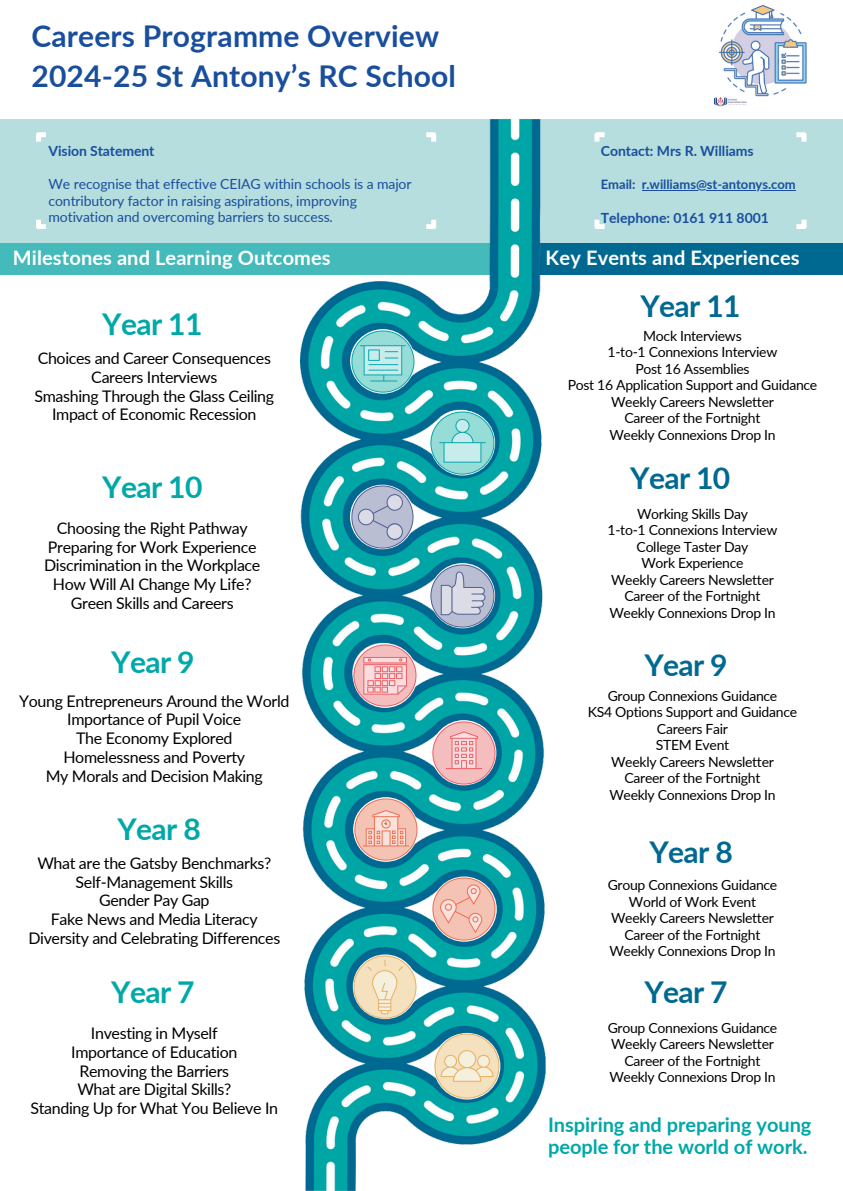
<style>
.page{position:relative;width:843px;height:1191px;background:#fff}
.page>*{position:absolute;margin:0;border:0;box-sizing:border-box;transform-origin:0 0}
.t1{font:700 30px/39.8px "Lato";letter-spacing:.005em;color:#194e9d}
.t2{font:700 30px "Lato";letter-spacing:-.02em;color:#00a8a8}
.t3{font:700 30px "Lato";letter-spacing:-.02em;color:#006992}
.t4{font:700 20px "Lato";letter-spacing:.005em;color:#fff}
.t5{font:700 20px/21.8px "Lato";letter-spacing:-.005em;color:#00a8a8}
.t6{font:16px/18.8px "Lato";letter-spacing:-.02em;color:#000;text-align:center}
.t7{font:14px/16.5px "Lato";letter-spacing:-.02em;color:#000;text-align:center}
.t8{font:14px/16.5px "Lato";letter-spacing:-.005em;color:#194e9d}
.t9{font:700 14px "Lato";letter-spacing:-.005em;color:#194e9d}
.t10{font:700 13px "Lato";letter-spacing:-.005em;color:#194e9d}
</style>
<div class="page">
<div style="left:0;top:242px;width:518px;height:33px;background:#45baba"></div>
<div style="left:531px;top:242px;width:311px;height:33px;background:#006992"></div>
<div style="left:0;top:119px;width:842px;height:123px;background:#b6dede"></div>
<svg style="left:36px;top:220px;width:10px;height:9px"></svg>
<svg style="left:36px;top:132px;width:10px;height:10px"></svg>
<hr style="left:641px;top:190px;width:154px;height:1px;background:#194e9d">
<svg style="left:594px;top:220px;width:10px;height:9px"></svg>
<svg style="left:796px;top:220px;width:10px;height:9px"></svg>
<svg style="left:796px;top:132px;width:10px;height:10px"></svg>
<svg style="left:594px;top:132px;width:10px;height:10px"></svg>
<img style="left:301px;top:118px;width:244px;height:1073px">
<img style="left:350px;top:329px;width:65px;height:65px;border-radius:50%">
<img style="left:429px;top:410px;width:66px;height:66px;border-radius:50%">
<img style="left:350px;top:485px;width:64px;height:64px;border-radius:50%">
<img style="left:429px;top:563px;width:66px;height:65px;border-radius:50%">
<img style="left:352px;top:643px;width:65px;height:65px;border-radius:50%">
<img style="left:431px;top:720px;width:65px;height:65px;border-radius:50%">
<img style="left:353px;top:797px;width:65px;height:65px;border-radius:50%">
<img style="left:431px;top:877px;width:65px;height:65px;border-radius:50%">
<img style="left:352px;top:954px;width:65px;height:65px;border-radius:50%">
<img style="left:433px;top:1033px;width:67px;height:67px;border-radius:50%">
<img style="left:714px;top:6px;width:93px;height:100px">
<h1 class="t1" style="left:31px;top:16px;width:426px">Careers Programme Overview<br>2024-25 St Antony’s RC School</h1>
<p class="t9" style="left:600px;top:143px;width:154px">Contact: Mrs R. Williams</p>
<p class="t10" style="left:600px;top:177px;width:36px">Email:</p>
<p class="t10" style="left:641px;top:177px;width:155px">r.williams@st-antonys.com</p>
<p class="t9" style="left:600px;top:209px;width:169px">Telephone: 0161 911 8001</p>
<p class="t9" style="left:49px;top:143px;width:107px">Vision Statement</p>
<h1 class="t8" style="left:49px;top:176px;width:364px">We recognise that effective CEIAG within schools is a major contributory factor in raising aspirations, improving motivation and overcoming barriers to success.</h1>
<p class="t4" style="left:13px;top:245px;width:319px">Milestones and Learning Outcomes</p>
<p class="t4" style="left:545px;top:245px;width:255px">Key Events and Experiences</p>
<h1 class="t2" style="left:102px;top:306px;width:102px">Year 11</h1>
<p class="t6" style="left:34px;top:349px;width:241px">Choices and Career Consequences<br>Careers Interviews<br>Smashing Through the Glass Ceiling<br>Impact of Economic Recession</p>
<p class="t2" style="left:102px;top:468px;width:102px">Year 10</p>
<p class="t6" style="left:44px;top:518px;width:218px">Choosing the Right Pathway<br>Preparing for Work Experience<br>Discrimination in the Workplace<br>How Will AI Change My Life?<br>Green Skills and Careers</p>
<p class="t3" style="left:640px;top:287px;width:102px">Year 11</p>
<p class="t7" style="left:643px;top:327px;width:100px">Mock Interviews</p>
<p class="t7" style="left:607px;top:344px;width:171px">1-to-1 Connexions Interview</p>
<p class="t7" style="left:635px;top:360px;width:116px">Post 16 Assemblies</p>
<h1 class="t7" style="left:567px;top:377px;width:251px">Post 16 Application Support and Guidance</h1>
<h1 class="t7" style="left:611px;top:393px;width:164px">Weekly Careers Newsletter</h1>
<p class="t7" style="left:624px;top:410px;width:137px">Career of the Fortnight</p>
<p class="t7" style="left:609px;top:426px;width:168px">Weekly Connexions Drop In</p>
<p class="t3" style="left:630px;top:460px;width:102px">Year 10</p>
<p class="t7" style="left:637px;top:505px;width:112px">Working Skills Day</p>
<p class="t7" style="left:607px;top:522px;width:171px">1-to-1 Connexions Interview</p>
<p class="t7" style="left:636px;top:538px;width:113px">College Taster Day</p>
<p class="t7" style="left:641px;top:555px;width:104px">Work Experience</p>
<p class="t7" style="left:611px;top:571px;width:164px">Weekly Careers Newsletter</p>
<p class="t7" style="left:624px;top:588px;width:137px">Career of the Fortnight</p>
<h1 class="t7" style="left:609px;top:604px;width:168px">Weekly Connexions Drop In</h1>
<p class="t2" style="left:111px;top:643px;width:85px">Year 9</p>
<p class="t3" style="left:644px;top:647px;width:85px">Year 9</p>
<p class="t6" style="left:19px;top:691px;width:272px">Young Entrepreneurs Around the World<br>Importance of Pupil Voice<br>The Economy Explored<br>Homelessness and Poverty<br>My Morals and Decision Making</p>
<p class="t2" style="left:117px;top:811px;width:85px">Year 8</p>
<p class="t6" style="left:28px;top:853px;width:253px">What are the Gatsby Benchmarks?<br>Self-Management Skills<br>Gender Pay Gap<br>Fake News and Media Literacy<br>Diversity and Celebrating Differences</p>
<h1 class="t7" style="left:607px;top:687px;width:171px">Group Connexions Guidance</h1>
<p class="t7" style="left:587px;top:703px;width:211px">KS4 Options Support and Guidance</p>
<p class="t7" style="left:656px;top:720px;width:72px">Careers Fair</p>
<p class="t7" style="left:655px;top:736px;width:75px">STEM Event</p>
<p class="t7" style="left:611px;top:753px;width:164px">Weekly Careers Newsletter</p>
<p class="t7" style="left:624px;top:769px;width:137px">Career of the Fortnight</p>
<p class="t7" style="left:609px;top:786px;width:168px">Weekly Connexions Drop In</p>
<p class="t3" style="left:649px;top:834px;width:85px">Year 8</p>
<h1 class="t7" style="left:607px;top:876px;width:171px">Group Connexions Guidance</h1>
<h1 class="t7" style="left:628px;top:893px;width:129px">World of Work Event</h1>
<p class="t7" style="left:611px;top:909px;width:164px">Weekly Careers Newsletter</p>
<p class="t7" style="left:624px;top:926px;width:137px">Career of the Fortnight</p>
<p class="t7" style="left:609px;top:942px;width:168px">Weekly Connexions Drop In</p>
<p class="t2" style="left:111px;top:973px;width:85px">Year 7</p>
<h1 class="t3" style="left:644px;top:973px;width:85px">Year 7</h1>
<p class="t6" style="left:30px;top:1024px;width:249px">Investing in Myself<br>Importance of Education<br>Removing the Barriers<br>What are Digital Skills?<br>Standing Up for What You Believe In</p>
<p class="t7" style="left:607px;top:1019px;width:171px">Group Connexions Guidance</p>
<p class="t7" style="left:611px;top:1035px;width:164px">Weekly Careers Newsletter</p>
<h2 class="t7" style="left:609px;top:1052px;width:168px">Career of the Fortnight<br>Weekly Connexions Drop In</h2>
<h1 class="t5" style="left:548px;top:1114px;width:265px">Inspiring and preparing young people for the world of work.</h1>
</div>
